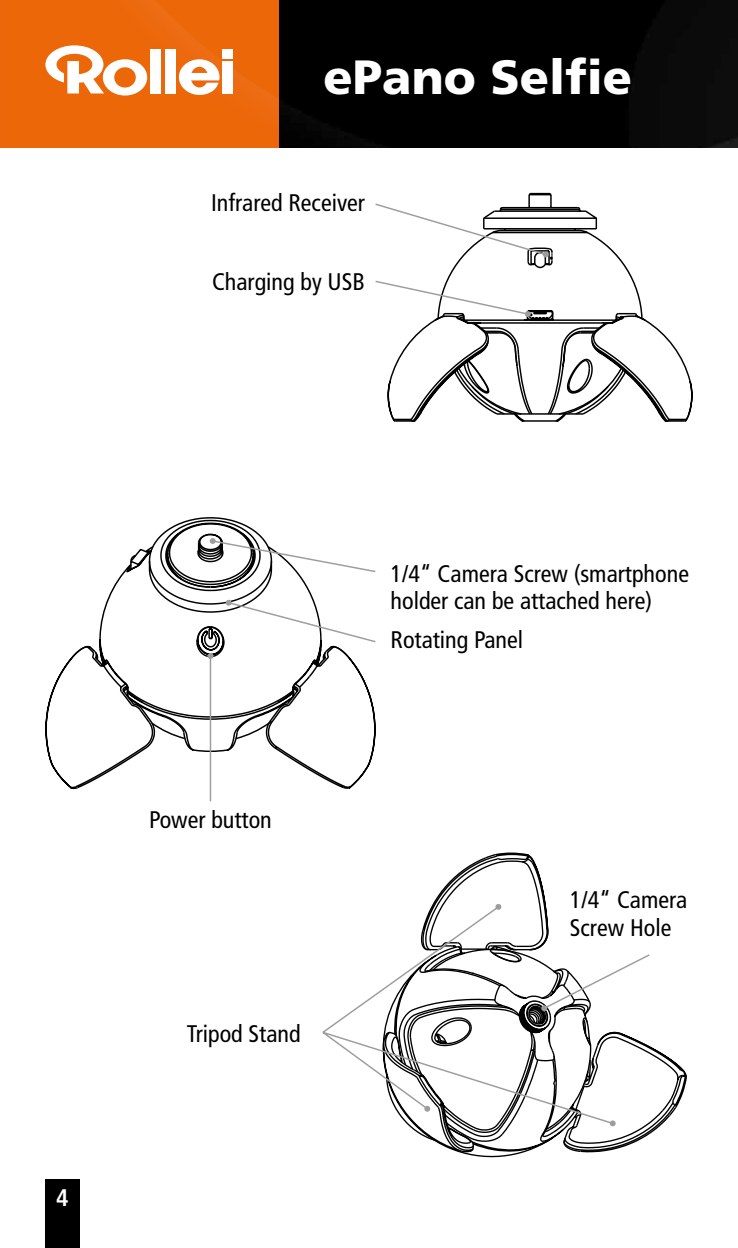
<style>
.page{position:relative;width:738px;height:1248px;background:#fff}
.page>*{position:absolute;margin:0;border:0;box-sizing:border-box;transform-origin:0 0}
.t1{font:900 48px "Frutiger";color:#fff}
.t2{font:condensed 24px/27.6px "Frutiger";color:#000}
.t3{font:700 condensed 24px "Frutiger";color:#fff}
</style>
<div class="page">
<div style="left:45px;top:1179px;width:34px;height:68px;background:#000"></div>
<img style="left:278px;top:0;width:459px;height:147px">
<div style="left:0;top:0;width:278px;height:147px;background:#ec6707"></div>
<svg style="left:179px;top:59px;width:40px;height:36px"></svg>
<div style="left:150px;top:49px;width:11px;height:44px;background:#fff"></div>
<div style="left:165px;top:49px;width:10px;height:44px;background:#fff"></div>
<div style="left:222px;top:49px;width:10px;height:10px;background:#fff"></div>
<div style="left:222px;top:61px;width:10px;height:32px;background:#fff"></div>
<svg style="left:45px;top:45px;width:102px;height:50px"></svg>
<svg style="left:389px;top:192px;width:298px;height:230px"></svg>
<svg style="left:375px;top:202px;width:177px;height:60px"></svg>
<svg style="left:375px;top:279px;width:157px;height:38px"></svg>
<svg style="left:163px;top:522px;width:95px;height:11px"></svg>
<svg style="left:47px;top:533px;width:267px;height:257px"></svg>
<svg style="left:207px;top:599px;width:169px;height:203px"></svg>
<svg style="left:433px;top:853px;width:254px;height:305px"></svg>
<svg style="left:408px;top:1125px;width:183px;height:21px"></svg>
<svg style="left:322px;top:904px;width:292px;height:221px"></svg>
<svg style="left:495px;top:903px;width:6px;height:6px"></svg>
<svg style="left:424px;top:1105px;width:6px;height:6px"></svg>
<svg style="left:459px;top:929px;width:191px;height:208px"></svg>
<svg style="left:209px;top:538px;width:167px;height:35px"></svg>
<h1 class="t1" style="left:323px;top:48px;width:310px">ePano Selfie</h1>
<p class="t2" style="left:211px;top:189px;width:155px">Infrared Receiver</p>
<p class="t2" style="left:212px;top:268px;width:154px">Charging by USB</p>
<p class="t3" style="left:56px;top:1183px;width:14px">4</p>
<p class="t2" style="left:149px;top:806px;width:124px">Power button</p>
<p class="t2" style="left:187px;top:1019px;width:115px">Tripod Stand</p>
<p class="t2" style="left:390px;top:559px;width:300px">1/4“ Camera Screw (smartphone holder can be attached here)</p>
<p class="t2" style="left:390px;top:626px;width:134px">Rotating Panel</p>
<p class="t2" style="left:569px;top:886px;width:119px">1/4“ Camera<br>Screw Hole</p>
</div>
